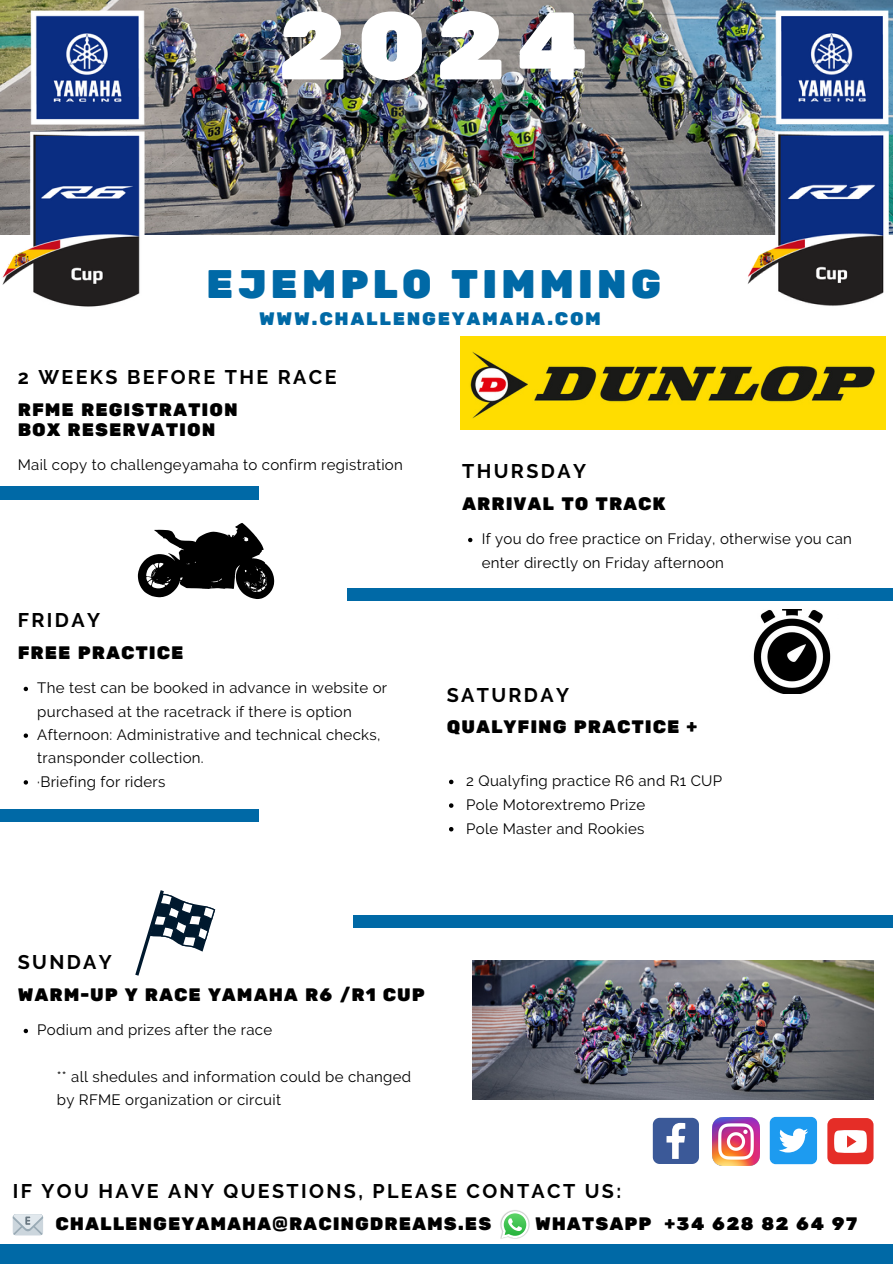
<style>
.page{position:relative;width:893px;height:1264px;background:#fff}
.page>*{position:absolute;margin:0;border:0;box-sizing:border-box;transform-origin:0 0}
.t1{font:95.55px "Rubik One";color:#fff}
.t2{font:39.75px "Rubik One";letter-spacing:.09em;color:#0069a6}
.t3{font:700 19.65px "Raleway";letter-spacing:.12em;color:#000}
.t4{font:18px "Rubik One";letter-spacing:.05em;color:#000}
.t5{font:18px "Rubik One";letter-spacing:.09em;color:#0069a6}
.t6{font:15px/23.4px "Raleway";letter-spacing:.02em;color:#000}
</style>
<div class="page">
<div style="left:0;top:1243px;width:892px;height:20px;background:#0069a6"></div>
<div style="left:347px;top:588px;width:545px;height:12px;background:#0069a6"></div>
<div style="left:0;top:487px;width:259px;height:12px;background:#0069a6"></div>
<div style="left:0;top:809px;width:259px;height:12px;background:#0069a6"></div>
<div style="left:353px;top:915px;width:539px;height:12px;background:#0069a6"></div>
<img style="left:472px;top:960px;width:401px;height:139px">
<svg style="left:138px;top:523px;width:136px;height:76px"></svg>
<img style="left:753px;top:609px;width:78px;height:84px">
<img style="left:460px;top:337px;width:425px;height:92px">
<img style="left:0;top:0;width:892px;height:234px">
<img style="left:0;top:11px;width:144px;height:296px">
<img style="left:745px;top:11px;width:143px;height:295px">
<img style="left:500px;top:1210px;width:30px;height:29px">
<svg style="left:501px;top:1211px;width:27px;height:27px"></svg>
<div style="left:13px;top:1214px;width:30px;height:21px;background:#ccd6dd;border-radius:3px"></div>
<svg style="left:13px;top:1214px;width:30px;height:20px"></svg>
<svg style="left:24px;top:1028px;width:4px;height:5px"></svg>
<svg style="left:135px;top:890px;width:80px;height:85px"></svg>
<svg style="left:24px;top:686px;width:4px;height:5px"></svg>
<svg style="left:24px;top:733px;width:4px;height:5px"></svg>
<svg style="left:24px;top:780px;width:4px;height:4px"></svg>
<svg style="left:449px;top:779px;width:4px;height:5px"></svg>
<svg style="left:449px;top:803px;width:4px;height:4px"></svg>
<svg style="left:449px;top:827px;width:4px;height:4px"></svg>
<svg style="left:468px;top:538px;width:4px;height:4px"></svg>
<svg style="left:652px;top:1117px;width:47px;height:46px;background:#637bad"></svg>
<img style="left:712px;top:1117px;width:47px;height:48px">
<div style="left:827px;top:1118px;width:46px;height:46px;background:#e52d27;border-radius:7px"></div>
<svg style="left:834px;top:1130px;width:32px;height:22px"></svg>
<div style="left:769px;top:1116px;width:48px;height:48px;background:#1d9bf0;border-radius:6px"></div>
<svg style="left:779px;top:1128px;width:29px;height:24px"></svg>
<p class="t1" style="left:277px;top:-10px;width:314px">2024</p>
<p class="t2" style="left:206px;top:261px;width:456px">EJEMPLO TIMMING</p>
<p class="t5" style="left:259px;top:308px;width:343px">WWW.CHALLENGEYAMAHA.COM</p>
<p class="t3" style="left:18px;top:366px;width:320px">2 WEEKS BEFORE THE RACE</p>
<p class="t4" style="left:18px;top:399px;width:221px">RFME REGISTRATION</p>
<p class="t4" style="left:18px;top:419px;width:199px">BOX RESERVATION</p>
<p class="t6" style="left:18px;top:453px;width:386px">Mail copy to challengeyamaha to confirm registration</p>
<p class="t3" style="left:18px;top:608px;width:84px">FRIDAY</p>
<p class="t4" style="left:18px;top:642px;width:167px">FREE PRACTICE</p>
<p class="t6" style="left:37px;top:676px;width:351px">The test can be booked in advance in website or purchased at the racetrack if there is option</p>
<p class="t6" style="left:37px;top:723px;width:344px">Afternoon: Administrative and technical checks, transponder collection.</p>
<p class="t6" style="left:37px;top:769px;width:130px">·Briefing for riders</p>
<p class="t3" style="left:462px;top:459px;width:125px">THURSDAY</p>
<p class="t4" style="left:462px;top:493px;width:205px">ARRIVAL TO TRACK</p>
<p class="t6" style="left:481px;top:527px;width:372px">If you do free practice on Friday, otherwise you can enter directly on Friday afternoon</p>
<p class="t3" style="left:446px;top:683px;width:124px">SATURDAY</p>
<p class="t4" style="left:446px;top:716px;width:252px">QUALYFING PRACTICE +</p>
<p class="t6" style="left:466px;top:769px;width:257px">2 Qualyfing practice R6 and R1 CUP</p>
<p class="t6" style="left:466px;top:793px;width:180px">Pole Motorextremo Prize</p>
<p class="t6" style="left:466px;top:816px;width:180px">Pole Master and Rookies</p>
<p class="t3" style="left:18px;top:950px;width:96px">SUNDAY</p>
<p class="t4" style="left:18px;top:984px;width:408px">WARM-UP Y RACE YAMAHA R6 /R1 CUP</p>
<p class="t6" style="left:37px;top:1018px;width:236px">Podium and prizes after the race</p>
<p class="t6" style="left:57px;top:1065px;width:356px">** all shedules and information could be changed by RFME organization or circuit</p>
<p class="t3" style="left:13px;top:1179px;width:610px">IF YOU HAVE ANY QUESTIONS, PLEASE CONTACT US:</p>
<p class="t4" style="left:56px;top:1213px;width:437px">CHALLENGEYAMAHA@RACINGDREAMS.ES</p>
<p class="t4" style="left:535px;top:1213px;width:324px">WHATSAPP +34 628 82 64 97</p>
</div>
